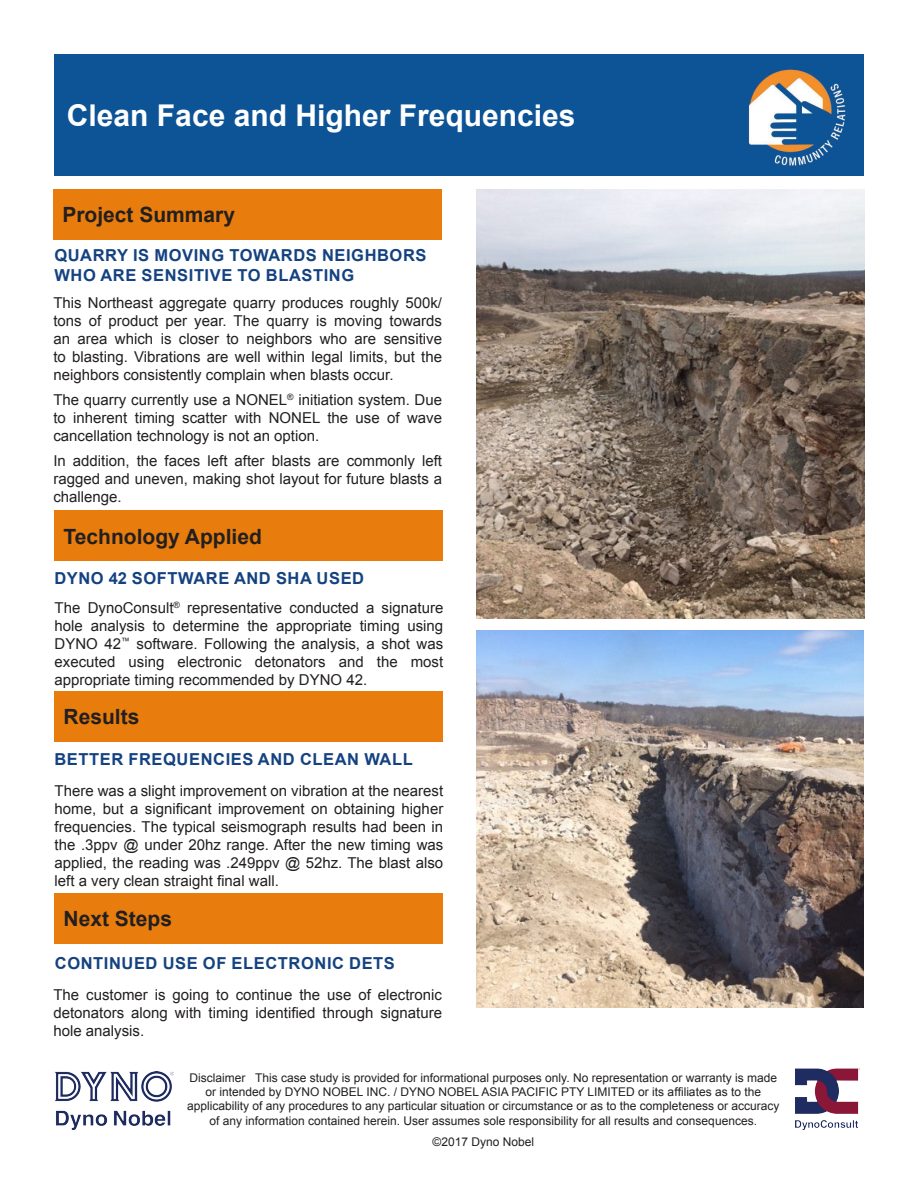
<style>
.page{position:relative;width:918px;height:1188px;background:#fff}
.page>*{position:absolute;margin:0;border:0;box-sizing:border-box;transform-origin:0 0}
.t1{font:700 30px "Arial";color:#fff}
.t2{font:700 21px "Arial";color:#231f20}
.t3{font:700 16.5px/19.8px "Arial";letter-spacing:.035em;color:#144281}
.t4{font:15px/18px "Arial";color:#231f20;text-align:justify}
.t5{font:12px/14.4px "Arial";color:#231f20;text-align:center}
</style>
<div class="page">
<div style="left:54px;top:54px;width:809px;height:121px;background:#0d5496"></div>
<img style="left:795px;top:1069px;width:65px;height:60px">
<img style="left:55px;top:1071px;width:118px;height:59px">
<div style="left:53px;top:190px;width:389px;height:50px;background:#e87d0d"></div>
<div style="left:55px;top:894px;width:388px;height:50px;background:#e87d0d"></div>
<div style="left:55px;top:511px;width:388px;height:50px;background:#e87d0d"></div>
<div style="left:55px;top:691px;width:388px;height:51px;background:#e87d0d"></div>
<img style="left:476px;top:190px;width:389px;height:429px">
<img style="left:476px;top:630px;width:387px;height:378px">
<h1 class="t1" style="left:67px;top:94px;width:510px">Clean Face and Higher Frequencies</h1>
<p class="t2" style="left:62px;top:200px;width:174px">Project Summary</p>
<p class="t3" style="left:54px;top:246px;width:374px">QUARRY IS MOVING TOWARDS NEIGHBORS<br>WHO ARE SENSITIVE TO BLASTING</p>
<p class="t4" style="left:53px;top:294px;width:390px">This Northeast aggregate quarry produces roughly 500k/ tons of product per year. The quarry is moving towards an area which is closer to neighbors who are sensitive to blasting. Vibrations are well within legal limits, but the neighbors consistently complain when blasts occur.</p>
<p class="t4" style="left:53px;top:391px;width:390px">The quarry currently use a NONEL<sup>®</sup> initiation system. Due to inherent timing scatter with NONEL the use of wave cancellation technology is not an option.</p>
<p class="t4" style="left:53px;top:451px;width:390px">In addition, the faces left after blasts are commonly left ragged and uneven, making shot layout for future blasts a challenge.</p>
<p class="t2" style="left:64px;top:521px;width:200px">Technology Applied</p>
<p class="t3" style="left:54px;top:569px;width:311px">DYNO 42 SOFTWARE AND SHA USED</p>
<p class="t4" style="left:55px;top:599px;width:390px">The DynoConsult<sup>®</sup> representative conducted a signature hole analysis to determine the appropriate timing using DYNO 42<sup>™</sup> software. Following the analysis, a shot was executed using electronic detonators and the most appropriate timing recommended by DYNO 42.</p>
<p class="t2" style="left:64px;top:702px;width:77px">Results</p>
<p class="t3" style="left:54px;top:749px;width:360px">BETTER FREQUENCIES AND CLEAN WALL</p>
<p class="t4" style="left:55px;top:782px;width:390px">There was a slight improvement on vibration at the nearest home, but a significant improvement on obtaining higher frequencies. The typical seismograph results had been in the .3ppv @ under 20hz range. After the new timing was applied, the reading was .249ppv @ 52hz. The blast also left a very clean straight final wall.</p>
<p class="t2" style="left:64px;top:904px;width:110px">Next Steps</p>
<p class="t3" style="left:55px;top:954px;width:342px">CONTINUED USE OF ELECTRONIC DETS</p>
<p class="t4" style="left:53px;top:986px;width:390px">The customer is going to continue the use of electronic detonators along with timing identified through signature hole analysis.</p>
<p class="t5" style="left:187px;top:1070px;width:594px">Disclaimer This case study is provided for informational purposes only. No representation or warranty is made or intended by DYNO NOBEL INC. / DYNO NOBEL ASIA PACIFIC PTY LIMITED or its affiliates as to the applicability of any procedures to any particular situation or circumstance or as to the completeness or accuracy of any information contained herein. User assumes sole responsibility for all results and consequences.</p>
<p class="t5" style="left:432px;top:1135px;width:103px">©2017 Dyno Nobel</p>
</div>
